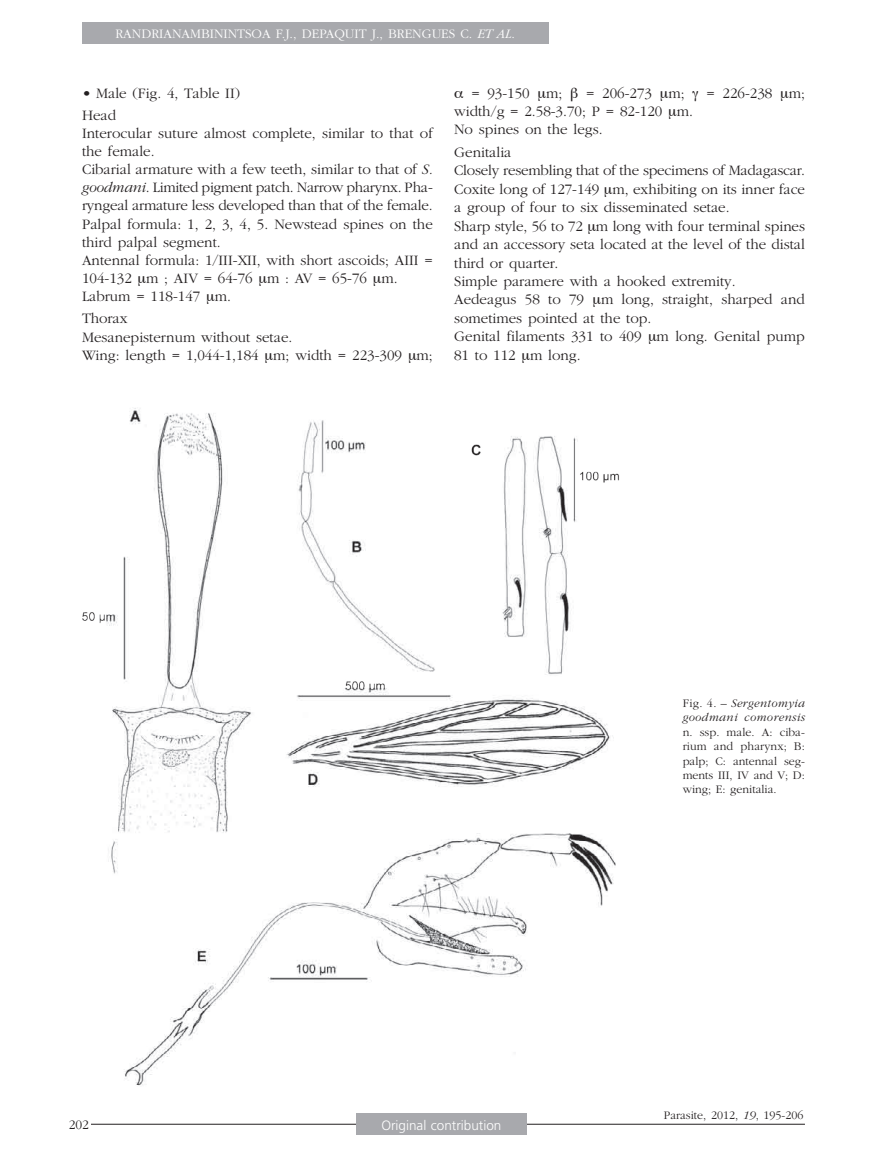
<style>
.page{position:relative;width:887px;height:1151px;background:#fff}
.page>*{position:absolute;margin:0;border:0;box-sizing:border-box;transform-origin:0 0}
.t1{font:300 15px/18.5px "Garamond";color:#231f20}
.t2{font:300 13.5px "Garamond";color:#fff}
.t3{font:300 13.5px "Frutiger";color:#fff}
.t4{font:300 13.5px "Garamond";color:#231f20}
.t5{font:300 12px/14.4px "Garamond";color:#231f20;text-align:justify}
.t6{font:italic 300 12px/14.4px "Garamond";letter-spacing:.03em;color:#231f20}
.s1{font-style:italic}
.s2{font-style:normal}
</style>
<div class="page">
<div style="left:82px;top:22px;width:466px;height:22px;background:#a8a9ad"></div>
<hr style="left:82px;top:1124px;width:723px;height:1px;background:#231f20">
<div style="left:61px;top:1107px;width:30px;height:23px;background:#fff"></div>
<div style="left:356px;top:1113px;width:170px;height:21px;background:#a8a9ad"></div>
<img style="left:82px;top:408px;width:537px;height:678px">
<p class="t2" style="left:115px;top:27px;width:401px">RANDRIANAMBININTSOA F.J., DEPAQUIT J., BRENGUES C. <span class="s1">ET AL</span>.</p>
<p class="t1" style="left:82px;top:82px;width:160px;line-height:22.4px">• Male (Fig. 4, Table II)<br>Head</p>
<p class="t1" style="left:82px;top:124px;width:352px">Interocular suture almost complete, similar to that of the female.<br>Cibarial armature with a few teeth, similar to that of <span class="s1">S. goodmani</span>. Limited pigment patch. Narrow pharynx. Pha&shy;ryngeal armature less developed than that of the female.<br>Palpal formula: 1, 2, 3, 4, 5. Newstead spines on the third palpal segment.<br>Antennal formula: 1/III-XII, with short ascoids; AIII = 104-132 m ; AIV = 64-76 m : AV = 65-76 m.<br>Labrum = 118-147 m.</p>
<p class="t1" style="left:82px;top:310px;width:352px">Thorax<br>Mesanepisternum without setae.<br>Wing: length = 1,044-1,184 m; width = 223-309 m;</p>
<p class="t1" style="left:471px;top:84px;width:93px">= 93-150 m;</p>
<p class="t1" style="left:586px;top:84px;width:100px">= 206-273 m;</p>
<p class="t1" style="left:706px;top:84px;width:100px">= 226-238 m;</p>
<p class="t1" style="left:454px;top:102px;width:240px">width/g = 2.58-3.70; P = 82-120 m.<br>No spines on the legs.</p>
<p class="t1" style="left:454px;top:143px;width:352px">Genitalia<br>Closely resembling that of the specimens of Madagascar.<br>Coxite long of 127-149 m, exhibiting on its inner face a group of four to six disseminated setae.<br>Sharp style, 56 to 72 m long with four terminal spines and an accessory seta located at the level of the distal third or quarter.<br>Simple paramere with a hooked extremity.<br>Aedeagus 58 to 79 m long, straight, sharped and sometimes pointed at the top.<br>Genital filaments 331 to 409 m long. Genital pump 81 to 112 m long.</p>
<p class="t6" style="left:683px;top:696px;width:124px"><span class="s2">Fig. 4. –</span> Sergentomyia goodmani comorensis</p>
<p class="t5" style="left:683px;top:725px;width:124px">n. ssp. male. A: ciba&shy;rium and pharynx; B: palp; C: antennal seg&shy;ments III, IV and V; D: wing; E: genitalia.</p>
<p class="t4" style="left:69px;top:1117px;width:22px">202</p>
<p class="t3" style="left:381px;top:1117px;width:122px">Original contribution</p>
<p class="t5" style="left:664px;top:1107px;width:141px">Parasite, 2012, <span class="s1">19</span>, 195-206</p>
</div>
